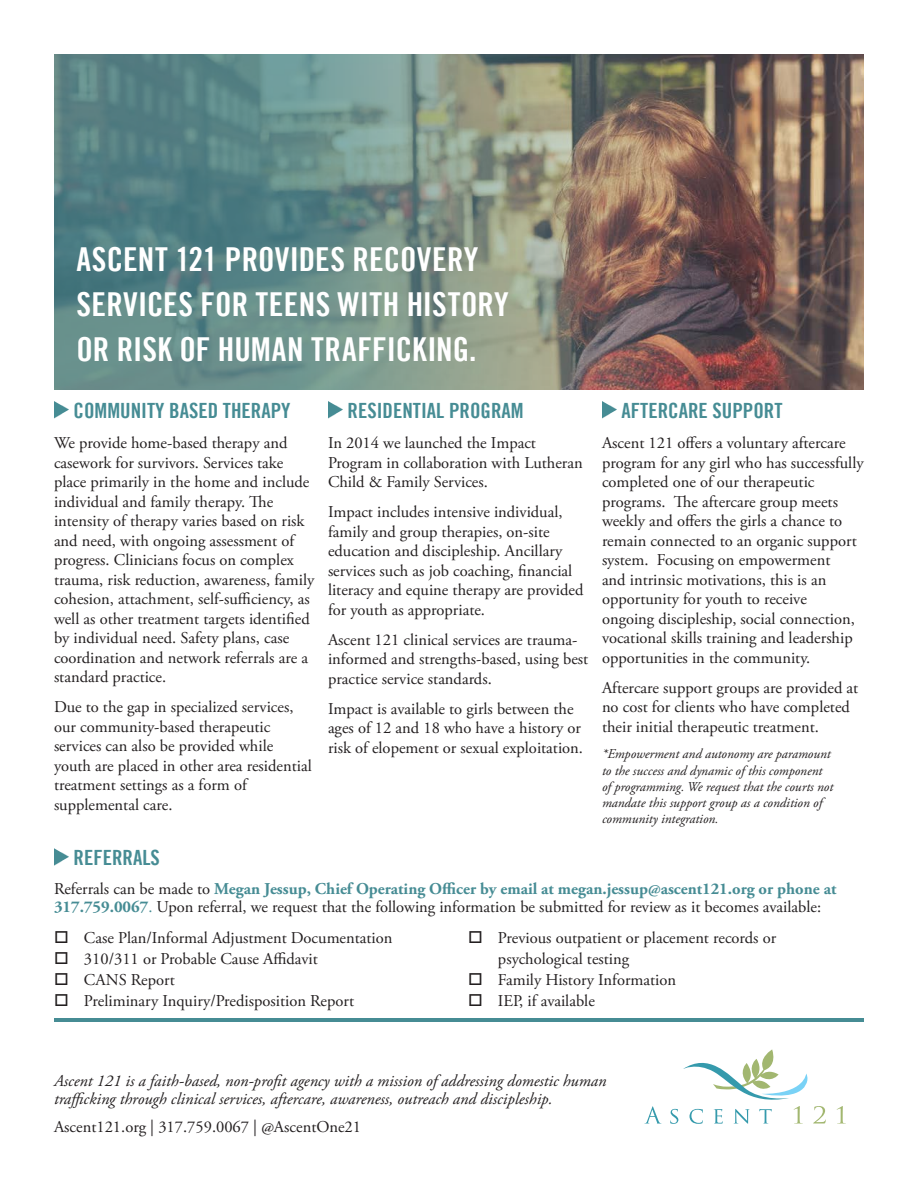
<style>
.page{position:relative;width:918px;height:1188px;background:#fff}
.page>*{position:absolute;margin:0;border:0;box-sizing:border-box;transform-origin:0 0}
.Page_Header{font:33px/45px "Trade Gothic LT Bold Cond Twenty";letter-spacing:.005em;color:#fff}
.Paragraph_Header{font:21px "Trade Gothic LT Bold Cond Twenty";color:#468c94}
.Body_Copy{font:21px "Trade Gothic LT Bold Cond Twenty";color:#468c94}
.Body_Copy-2{font:16.5px/19.5px "Adobe Garamond Pro";color:#231f20}
.Body_Copy-3{font:italic 16.5px/18px "Adobe Garamond Pro";color:#231f20}
.Body_Copy-4{font:italic 13.5px/16.2px "Adobe Garamond Pro";color:#231f20}
.s1{font-weight:700;color:#468c94}
.s2{color:#468c94}
</style>
<div class="page">
<svg style="left:644px;top:1106px;width:17px;height:18px"></svg>
<svg style="left:837px;top:1106px;width:9px;height:18px"></svg>
<svg style="left:670px;top:1049px;width:156px;height:75px"></svg>
<svg style="left:54px;top:848px;width:15px;height:17px"></svg>
<img style="left:734px;top:54px;width:130px;height:335px">
<img style="left:54px;top:54px;width:680px;height:335px">
<hr style="left:54px;top:1018px;width:810px;height:4px;background:#468c94">
<svg style="left:54px;top:401px;width:15px;height:17px"></svg>
<svg style="left:328px;top:401px;width:15px;height:17px"></svg>
<svg style="left:602px;top:401px;width:15px;height:17px"></svg>
<p class="Page_Header" style="left:76px;top:237px;width:403px">ASCENT 121 PROVIDES RECOVERY</p>
<p class="Page_Header" style="left:76px;top:282px;width:434px">SERVICES FOR TEENS WITH HISTORY<br>OR RISK OF HUMAN TRAFFICKING.</p>
<p class="Paragraph_Header" style="left:74px;top:398px;width:218px">COMMUNITY BASED THERAPY</p>
<p class="Body_Copy-2" style="left:54px;top:434px;width:262px">We provide home-based therapy and casework for survivors. Services take place primarily in the home and include individual and family therapy. The intensity of therapy varies based on risk and need, with ongoing assessment of progress. Clinicians focus on complex trauma, risk reduction, awareness, family cohesion, attachment, self-sufficiency, as well as other treatment targets identified by individual need. Safety plans, case coordination and network referrals are a standard practice.</p>
<p class="Body_Copy-2" style="left:54px;top:698px;width:259px">Due to the gap in specialized services, our community-based therapeutic services can also be provided while youth are placed in other area residential treatment settings as a form of supplemental care.</p>
<p class="Paragraph_Header" style="left:348px;top:398px;width:178px">RESIDENTIAL PROGRAM</p>
<p class="Body_Copy-2" style="left:328px;top:434px;width:256px">In 2014 we launched the Impact<br>Program in collaboration with Lutheran<br>Child &amp; Family Services.</p>
<p class="Body_Copy-2" style="left:328px;top:503px;width:257px">Impact includes intensive individual, family and group therapies, on-site education and discipleship. Ancillary services such as job coaching, financial literacy and equine therapy are provided for youth as appropriate.</p>
<p class="Body_Copy-2" style="left:328px;top:630px;width:262px">Ascent 121 clinical services are trauma&shy;informed and strengths-based, using best practice service standards.</p>
<p class="Body_Copy-2" style="left:328px;top:699px;width:257px">Impact is available to girls between the ages of 12 and 18 who have a history or risk of elopement or sexual exploitation.</p>
<p class="Body_Copy" style="left:622px;top:398px;width:162px">AFTERCARE SUPPORT</p>
<p class="Body_Copy-2" style="left:602px;top:434px;width:263px">Ascent 121 offers a voluntary aftercare program for any girl who has successfully completed one of our therapeutic programs. The aftercare group meets weekly and offers the girls a chance to remain connected to an organic support system. Focusing on empowerment<br>and intrinsic motivations, this is an opportunity for youth to receive<br>ongoing discipleship, social connection, vocational skills training and leadership opportunities in the community.</p>
<p class="Body_Copy-2" style="left:602px;top:678px;width:258px">Aftercare support groups are provided at no cost for clients who have completed their initial therapeutic treatment.</p>
<p class="Body_Copy-4" style="left:602px;top:746px;width:233px">*Empowerment and autonomy are paramount to the success and dynamic of this component of programming. We request that the courts not mandate this support group as a condition of community integration.</p>
<p class="Paragraph_Header" style="left:74px;top:845px;width:88px">REFERRALS</p>
<p class="Body_Copy-2" style="left:54px;top:880px;width:784px;line-height:18px">Referrals can be made to <span class="s1">Megan Jessup, Chief Operating Officer by email at megan.jessup@ascent121.org or phone at<br>317.759.0067</span><span class="s2">.</span> Upon referral, we request that the following information be submitted for review as it becomes available:</p>
<p class="Body_Copy-2" style="left:84px;top:929px;width:310px">Case Plan/Informal Adjustment Documentation</p>
<p class="Body_Copy-2" style="left:84px;top:950px;width:235px">310/311 or Probable Cause Affidavit</p>
<p class="Body_Copy-2" style="left:84px;top:971px;width:92px">CANS Report</p>
<p class="Body_Copy-2" style="left:84px;top:992px;width:272px">Preliminary Inquiry/Predisposition Report</p>
<p class="Body_Copy-2" style="left:498px;top:928px;width:280px;line-height:21px">Previous outpatient or placement records or psychological testing</p>
<p class="Body_Copy-2" style="left:498px;top:971px;width:180px">Family History Information</p>
<p class="Body_Copy-2" style="left:498px;top:992px;width:98px">IEP, if available</p>
<p class="Body_Copy-3" style="left:54px;top:1072px;width:554px">Ascent 121 is a faith-based, non-profit agency with a mission of addressing domestic human trafficking through clinical services, aftercare, awareness, outreach and discipleship.</p>
<p class="Body_Copy-2" style="left:54px;top:1118px;width:309px">Ascent121.org | 317.759.0067 | @AscentOne21</p>
</div>
